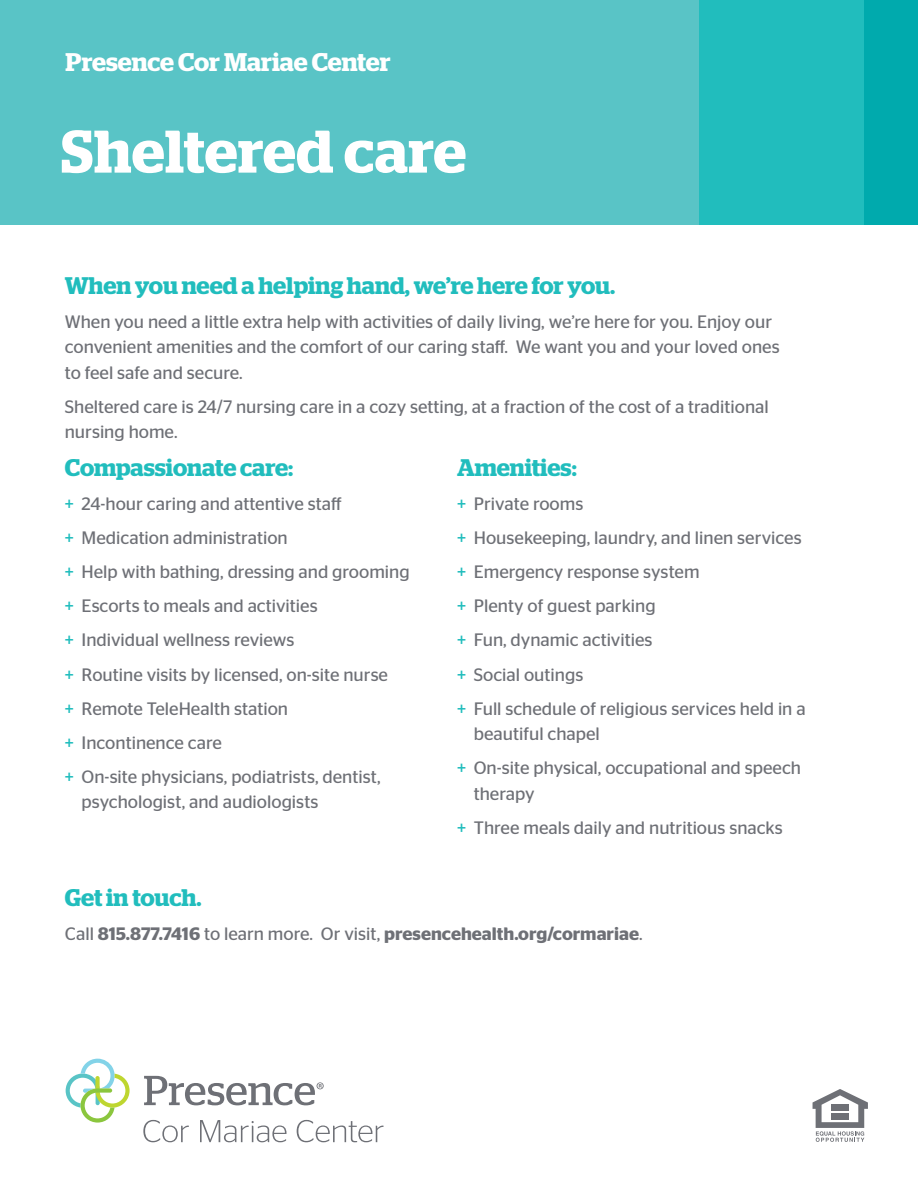
<style>
.page{position:relative;width:918px;height:1188px;background:#fff}
.page>*{position:absolute;margin:0;border:0;box-sizing:border-box;transform-origin:0 0}
.t1{font:600 60px "Stag";letter-spacing:.005em;color:#fff}
.t2{font:600 25.5px "Stag";color:#fff}
.Head{font:600 24px "Stag";letter-spacing:-.005em;color:#21bdbd}
.Body{font:18px/25.5px "Stag Sans";color:#6e7076}
.Body-2{font:600 18px "Stag Sans";color:#6e7076}
.s1{color:#21bdbd}
.s2{font-weight:400}
</style>
<div class="page">
<div style="left:0;top:0;width:918px;height:225px;background:#59c4c6"></div>
<div style="left:700px;top:0;width:218px;height:225px;background:#21bdbd"></div>
<div style="left:864px;top:0;width:54px;height:225px;background:#00aaad"></div>
<svg style="left:813px;top:1089px;width:55px;height:53px"></svg>
<div style="left:831px;top:1105px;width:17px;height:6px;background:#6e7076"></div>
<div style="left:831px;top:1114px;width:17px;height:6px;background:#6e7076"></div>
<svg style="left:144px;top:1076px;width:180px;height:29px"></svg>
<svg style="left:66px;top:1059px;width:64px;height:64px"></svg>
<svg style="left:143px;top:1120px;width:46px;height:22px"></svg>
<svg style="left:200px;top:1120px;width:87px;height:22px"></svg>
<svg style="left:297px;top:1120px;width:86px;height:22px"></svg>
<p class="t2" style="left:66px;top:47px;width:327px">Presence Cor Mariae Center</p>
<p class="t1" style="left:61px;top:116px;width:407px">Sheltered care</p>
<p class="Head" style="left:65px;top:271px;width:552px">When you need a helping hand, we’re here for you.</p>
<p class="Body" style="left:65px;top:309px;width:716px">When you need a little extra help with activities of daily living, we’re here for you. Enjoy our convenient amenities and the comfort of our caring staff. We want you and your loved ones to feel safe and secure.</p>
<p class="Body" style="left:65px;top:394px;width:706px">Sheltered care is 24/7 nursing care in a cozy setting, at a fraction of the cost of a traditional nursing home.</p>
<p class="Head" style="left:65px;top:453px;width:230px">Compassionate care:</p>
<p class="Body" style="left:65px;top:491px;width:278px"><span class="s1">+</span> 24-hour caring and attentive staff</p>
<p class="Body" style="left:65px;top:525px;width:224px"><span class="s1">+</span> Medication administration</p>
<p class="Body" style="left:65px;top:559px;width:346px"><span class="s1">+</span> Help with bathing, dressing and grooming</p>
<p class="Body" style="left:65px;top:593px;width:255px"><span class="s1">+</span> Escorts to meals and activities</p>
<p class="Body" style="left:65px;top:627px;width:231px"><span class="s1">+</span> Individual wellness reviews</p>
<p class="Body" style="left:65px;top:661px;width:325px"><span class="s1">+</span> Routine visits by licensed, on-site nurse</p>
<p class="Body" style="left:65px;top:696px;width:225px"><span class="s1">+</span> Remote TeleHealth station</p>
<p class="Body" style="left:65px;top:730px;width:159px"><span class="s1">+</span> Incontinence care</p>
<p class="Body" style="left:82px;top:764px;width:301px;text-indent:-17px"><span class="s1">+</span> On-site physicians, podiatrists, dentist, psychologist, and audiologists</p>
<p class="Head" style="left:457px;top:453px;width:121px">Amenities:</p>
<p class="Body" style="left:457px;top:491px;width:128px"><span class="s1">+</span> Private rooms</p>
<p class="Body" style="left:457px;top:525px;width:346px"><span class="s1">+</span> Housekeeping, laundry, and linen services</p>
<p class="Body" style="left:457px;top:559px;width:244px"><span class="s1">+</span> Emergency response system</p>
<p class="Body" style="left:457px;top:593px;width:200px"><span class="s1">+</span> Plenty of guest parking</p>
<p class="Body" style="left:457px;top:627px;width:197px"><span class="s1">+</span> Fun, dynamic activities</p>
<p class="Body" style="left:457px;top:661px;width:128px"><span class="s1">+</span> Social outings</p>
<p class="Body" style="left:474px;top:696px;width:333px;text-indent:-17px"><span class="s1">+</span> Full schedule of religious services held in a beautiful chapel</p>
<p class="Body" style="left:474px;top:755px;width:329px;text-indent:-17px"><span class="s1">+</span> On-site physical, occupational and speech therapy</p>
<p class="Body" style="left:457px;top:815px;width:327px"><span class="s1">+</span> Three meals daily and nutritious snacks</p>
<p class="Head" style="left:65px;top:883px;width:138px">Get in touch.</p>
<p class="Body-2" style="left:65px;top:923px;width:579px"><span class="s2">Call</span> 815.877.7416 <span class="s2">to learn more. Or visit,</span> presencehealth.org/cormariae<span class="s2">.</span></p>
</div>
